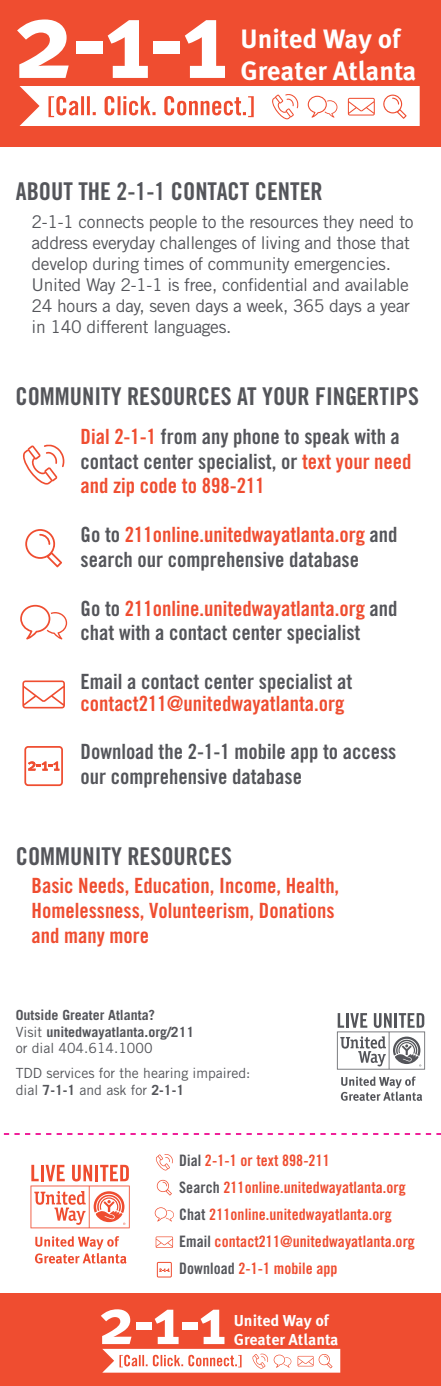
<style>
.page{position:relative;width:441px;height:1386px;background:#fff}
.page>*{position:absolute;margin:0;border:0;box-sizing:border-box;transform-origin:0 0}
.t1{font:700 26.6px/31.8px "Meta Pro";color:#fff}
.t2{font:24.5px "Trade Gothic LT Std Bd Cn 20";color:#54555a}
.t3{font:21px/24.5px "Trade Gothic LT Std Bd Cn 20";color:#54555a}
.t4{font:21px/25.2px "Trade Gothic LT Std Bd Cn 20";color:#ef4d30}
.t5{font:17.5px/21px "Trade Gothic LT Std";letter-spacing:-.02em;color:#54555a}
.t6{font:15.75px "Trade Gothic LT Std Bd Cn 20";letter-spacing:.005em;color:#ef4d30}
.t7{font:700 15.75px/18.9px "Meta Pro";color:#fff}
.t8{font:700 14px/16.8px "Trade Gothic LT Std";color:#54555a}
.t9{font:14px/16.8px "Trade Gothic LT Std";color:#54555a}
.s1{color:#ef4d30}
.s2{font-weight:400}
.s3{font-weight:700}
.s4{color:#54555a}
</style>
<div class="page">
<div style="left:0;top:1294px;width:441px;height:92px;background:#ef4d30"></div>
<div style="left:24px;top:746px;width:39px;height:40px;border:2px solid #ef4d30;border-radius:3px"></div>
<svg style="left:28px;top:761px;width:31px;height:10px"></svg>
<svg style="left:341px;top:1077px;width:81px;height:24px"></svg>
<svg style="left:337px;top:1013px;width:88px;height:57px"></svg>
<div style="left:0;top:0;width:441px;height:146px;background:#ef4d30"></div>
<svg style="left:17px;top:19px;width:52px;height:59px"></svg>
<div style="left:76px;top:41px;width:27px;height:13px;background:#fff"></div>
<svg style="left:108px;top:20px;width:40px;height:58px"></svg>
<div style="left:153px;top:41px;width:27px;height:13px;background:#fff"></div>
<svg style="left:185px;top:20px;width:40px;height:58px"></svg>
<svg style="left:20px;top:86px;width:400px;height:40px;background:#fce5e1"></svg>
<svg style="left:101px;top:1309px;width:239px;height:64px"></svg>
<svg style="left:23px;top:444px;width:42px;height:41px"></svg>
<svg style="left:25px;top:529px;width:37px;height:38px"></svg>
<svg style="left:20px;top:605px;width:47px;height:34px"></svg>
<svg style="left:22px;top:680px;width:43px;height:28px"></svg>
<svg style="left:35px;top:1236px;width:92px;height:28px"></svg>
<svg style="left:31px;top:1165px;width:99px;height:63px"></svg>
<div style="left:157px;top:1262px;width:15px;height:15px;border:1px solid #ef4d30"></div>
<svg style="left:159px;top:1269px;width:11px;height:3px"></svg>
<svg style="left:155px;top:1154px;width:18px;height:16px"></svg>
<svg style="left:157px;top:1180px;width:15px;height:16px"></svg>
<svg style="left:155px;top:1207px;width:19px;height:15px"></svg>
<svg style="left:156px;top:1237px;width:17px;height:11px"></svg>
<svg style="left:3px;top:1133px;width:438px;height:2px"></svg>
<p class="t1" style="left:241px;top:23px;width:177px">United Way of<br>Greater Atlanta</p>
<p class="t2" style="left:16px;top:176px;width:309px">ABOUT THE 2-1-1 CONTACT CENTER</p>
<p class="t5" style="left:32px;top:211px;width:383px">2-1-1 connects people to the resources they need to address everyday challenges of living and those that develop during times of community emergencies.<br>United Way 2-1-1 is free, confidential and available 24 hours a day, seven days a week, 365 days a year in 140 different languages.</p>
<p class="t2" style="left:15px;top:381px;width:405px">COMMUNITY RESOURCES AT YOUR FINGERTIPS</p>
<p class="t3" style="left:81px;top:424px;width:333px"><span class="s1">Dial 2-1-1</span> from any phone to speak with a contact center specialist, or <span class="s1">text your need and zip code to 898-211</span></p>
<p class="t3" style="left:81px;top:522px;width:319px">Go to <span class="s1">211online.unitedwayatlanta.org</span> and search our comprehensive database</p>
<p class="t3" style="left:81px;top:596px;width:319px">Go to <span class="s1">211online.unitedwayatlanta.org</span> and chat with a contact center specialist</p>
<p class="t3" style="left:81px;top:670px;width:273px;line-height:22.8px">Email a contact center specialist at <span class="s1">contact211@unitedwayatlanta.org</span></p>
<p class="t3" style="left:81px;top:740px;width:317px">Download the 2-1-1 mobile app to access our comprehensive database</p>
<p class="t2" style="left:16px;top:841px;width:218px">COMMUNITY RESOURCES</p>
<p class="t4" style="left:32px;top:872px;width:309px">Basic Needs, Education, Income, Health,<br>Homelessness, Volunteerism, Donations and many more</p>
<p class="t8" style="left:16px;top:1006px;width:180px">Outside Greater Atlanta?<br><span class="s2">Visit</span> unitedwayatlanta.org/211 <span class="s2">or dial 404.614.1000</span></p>
<p class="t9" style="left:16px;top:1065px;width:236px">TDD services for the hearing impaired: dial <span class="s3">7-1-1</span> and ask for <span class="s3">2-1-1</span></p>
<p class="t6" style="left:179px;top:1151px;width:152px"><span class="s4">Dial</span> 2-1-1 or text 898-211</p>
<p class="t6" style="left:179px;top:1178px;width:228px"><span class="s4">Search</span> 211online.unitedwayatlanta.org</p>
<p class="t6" style="left:179px;top:1205px;width:214px"><span class="s4">Chat</span> 211online.unitedwayatlanta.org</p>
<p class="t6" style="left:179px;top:1232px;width:237px"><span class="s4">Email</span> contact211@unitedwayatlanta.org</p>
<p class="t6" style="left:179px;top:1259px;width:160px"><span class="s4">Download</span> 2-1-1 mobile app</p>
<p class="t7" style="left:234px;top:1311px;width:106px">United Way of<br>Greater Atlanta</p>
</div>
